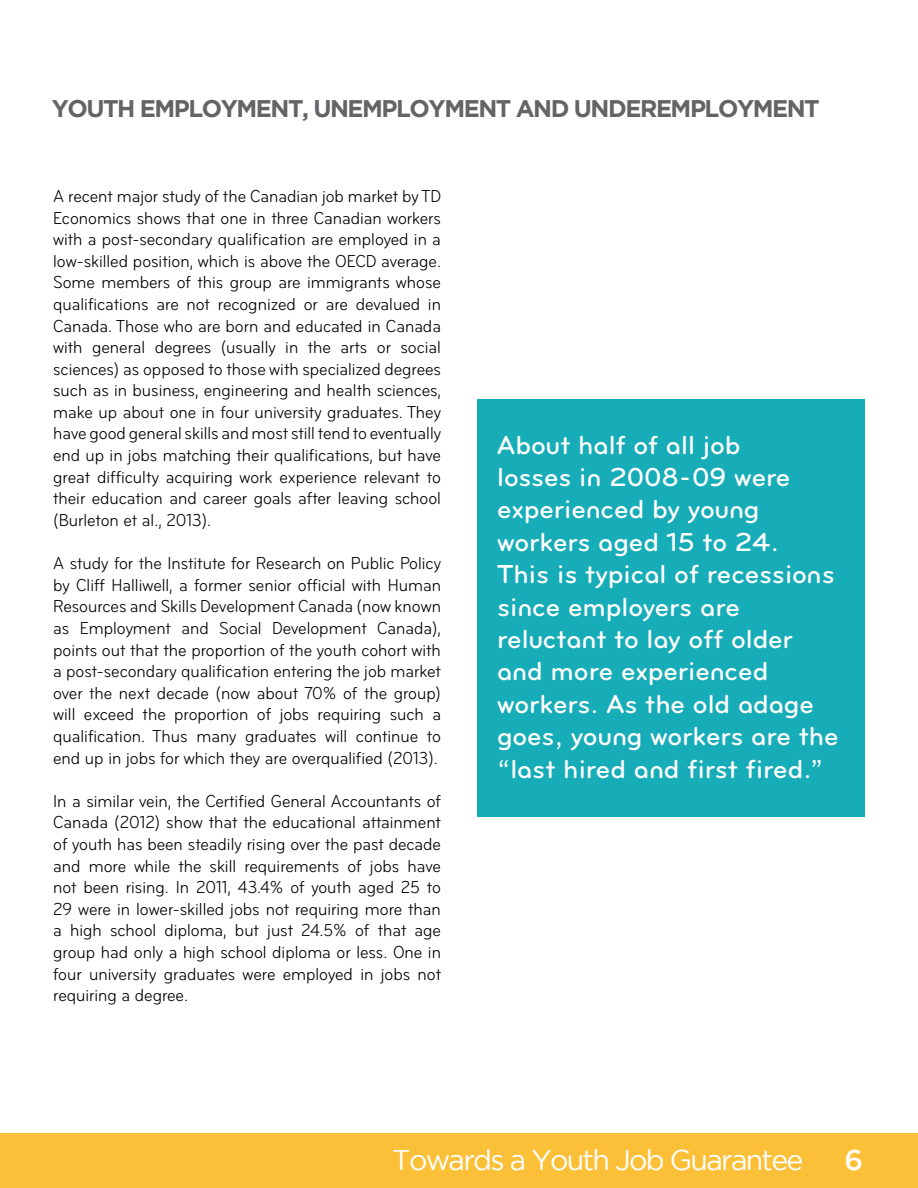
<style>
.page{position:relative;width:918px;height:1188px;background:#fff}
.page>*{position:absolute;margin:0;border:0;box-sizing:border-box;transform-origin:0 0}
.t1{font:28.5px "Gotham";letter-spacing:-.06em;color:#fff}
.t2{font:500 28.5px "Gotham";color:#fff}
.t3{font:27px/32.4px "Bryant Medium Alt";color:#fff}
.t4{font:700 24px "Gotham";letter-spacing:-.06em;color:#636466}
.t5{font:condensed 18px/21.6px "Bryant";color:#000;text-align:justify}
</style>
<div class="page">
<div style="left:477px;top:400px;width:388px;height:417px;background:#16acb8"></div>
<div style="left:0;top:1134px;width:918px;height:54px;background:#fbc037"></div>
<h3 class="t4" style="left:52px;top:94px;width:770px">YOUTH EMPLOYMENT, UNEMPLOYMENT AND UNDEREMPLOYMENT</h3>
<p class="t5" style="left:53px;top:186px;width:389px">A recent major study of the Canadian job market by TD Economics shows that one in three Canadian workers with a post-secondary qualification are employed in a low-skilled position, which is above the OECD average.<br>Some members of this group are immigrants whose qualifications are not recognized or are devalued in Canada. Those who are born and educated in Canada with general degrees (usually in the arts or social sciences) as opposed to those with specialized degrees such as in business, engineering and health sciences, make up about one in four university graduates. They have good general skills and most still tend to eventually end up in jobs matching their qualifications, but have great difficulty acquiring work experience relevant to their education and career goals after leaving school (Burleton et al., 2013).</p>
<p class="t5" style="left:53px;top:553px;width:389px">A study for the Institute for Research on Public Policy by Cliff Halliwell, a former senior official with Human Resources and Skills Development Canada (now known as Employment and Social Development Canada), points out that the proportion of the youth cohort with a post-secondary qualification entering the job market over the next decade (now about 70% of the group) will exceed the proportion of jobs requiring such a qualification. Thus many graduates will continue to end up in jobs for which they are overqualified (2013).</p>
<p class="t5" style="left:53px;top:790px;width:389px">In a similar vein, the Certified General Accountants of Canada (2012) show that the educational attainment of youth has been steadily rising over the past decade and more while the skill requirements of jobs have not been rising. In 2011, 43.4% of youth aged 25 to 29 were in lower-skilled jobs not requiring more than a high school diploma, but just 24.5% of that age group had only a high school diploma or less. One in four university graduates were employed in jobs not requiring a degree.</p>
<p class="t3" style="left:497px;top:428px;width:343px">About half of all job<br>losses in 2008-09 were experienced by young workers aged 15 to 24.<br>This is typical of recessions since employers are reluctant to lay off older and more experienced workers. As the old adage goes, young workers are the “last hired and first fired.”</p>
<h1 class="t1" style="left:392px;top:1144px;width:413px">Towards a Youth Job Guarantee</h1>
<h1 class="t2" style="left:845px;top:1144px;width:20px">6</h1>
</div>
